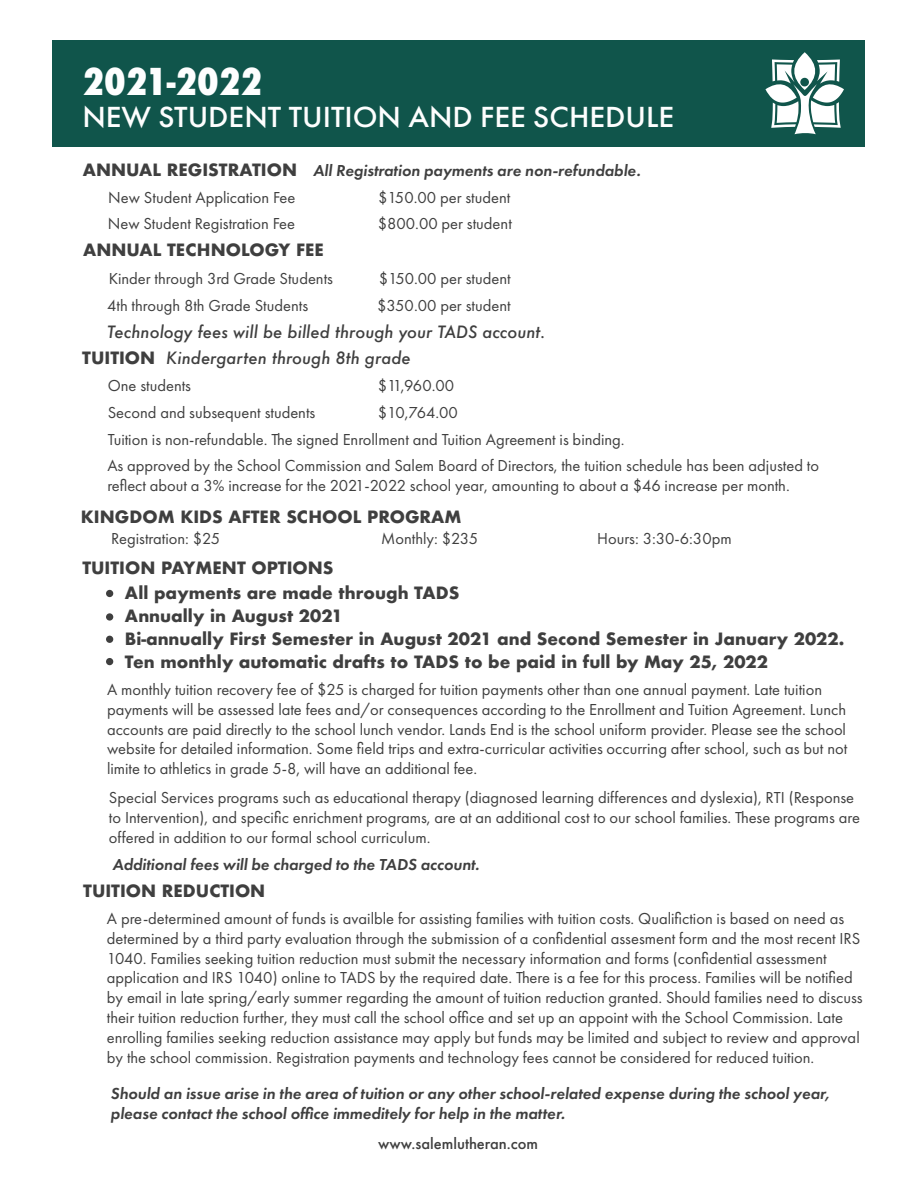
<style>
.page{position:relative;width:918px;height:1188px;background:#fff}
.page>*{position:absolute;margin:0;border:0;box-sizing:border-box;transform-origin:0 0}
.t1{font:800 condensed 36px "Futura";color:#fdfefe}
.t2{font:500 30.3px "Futura PT";color:#fdfefe;scale:1.04 1}
.t3{font:16.5px/19.8px "Futura PT";color:#3f3f3f}
.t4{font:italic 600 16.5px/26.1px "Futura PT";color:#3f3f3f}
.t5{font:700 16.5px/22.8px "Futura";color:#3f3f3f}
.t6{font:italic 500 16.5px "Futura";color:#3f3f3f}
.t7{font:500 16.5px "Futura PT";color:#3f3f3f}
.s1{font-family:"Futura";font-weight:700;font-style:normal}
.s2{font-weight:400;font-style:normal}
</style>
<div class="page">
<div style="left:53px;top:40px;width:811px;height:106px;background:#10554b"></div>
<div style="left:106px;top:590px;width:7px;height:7px;background:#3f3f3f;border-radius:50%"></div>
<div style="left:106px;top:613px;width:7px;height:8px;background:#3f3f3f;border-radius:50%"></div>
<div style="left:106px;top:636px;width:7px;height:7px;background:#3f3f3f;border-radius:50%"></div>
<div style="left:106px;top:658px;width:7px;height:7px;background:#3f3f3f;border-radius:50%"></div>
<svg style="left:765px;top:52px;width:79px;height:82px"></svg>
<h1 class="t1" style="left:82px;top:58px;width:181px">2021-2022</h1>
<h2 class="t2" style="left:82px;top:99px;width:571px">NEW STUDENT TUITION AND FEE SCHEDULE</h2>
<p class="t4" style="left:108px;top:157px;width:534px;text-indent:-25px"><span class="s1">ANNUAL REGISTRATION</span> All Registration payments are non-refundable.<br><span class="s2">New Student Application Fee</span></p>
<p class="t3" style="left:378px;top:187px;width:134px">$150.00 per student</p>
<p class="t3" style="left:108px;top:213px;width:189px">New Student Registration Fee</p>
<p class="t3" style="left:378px;top:213px;width:136px">$800.00 per student</p>
<p class="t5" style="left:83px;top:238px;width:242px">ANNUAL TECHNOLOGY FEE</p>
<p class="t3" style="left:109px;top:268px;width:226px">Kinder through 3rd Grade Students</p>
<p class="t3" style="left:379px;top:268px;width:134px">$150.00 per student</p>
<p class="t3" style="left:107px;top:296px;width:203px">4th through 8th Grade Students</p>
<p class="t3" style="left:377px;top:296px;width:135px">$350.00 per student</p>
<p class="t6" style="left:107px;top:321px;width:440px">Technology fees will be billed through your TADS account.</p>
<p class="t5" style="left:82px;top:347px;width:75px">TUITION</p>
<p class="t3" style="left:108px;top:375px;width:85px">One students</p>
<p class="t3" style="left:378px;top:375px;width:78px">$11,960.00</p>
<p class="t3" style="left:108px;top:403px;width:209px">Second and subsequent students</p>
<p class="t3" style="left:378px;top:403px;width:82px">$10,764.00</p>
<p class="t6" style="left:166px;top:347px;width:246px">Kindergarten through 8th grade</p>
<p class="t3" style="left:108px;top:430px;width:518px">Tuition is non-refundable. The signed Enrollment and Tuition Agreement is binding.</p>
<p class="t3" style="left:107px;top:456px;width:713px">As approved by the School Commission and Salem Board of Directors, the tuition schedule has been adjusted to reflect about a 3% increase for the 2021-2022 school year, amounting to about a $46 increase per month.</p>
<p class="t5" style="left:81px;top:506px;width:382px">KINGDOM KIDS AFTER SCHOOL PROGRAM</p>
<p class="t3" style="left:111px;top:529px;width:111px">Registration: $25</p>
<p class="t3" style="left:381px;top:529px;width:98px">Monthly: $235</p>
<p class="t3" style="left:597px;top:529px;width:136px">Hours: 3:30-6:30pm</p>
<p class="t5" style="left:125px;top:555px;width:336px;line-height:25.3px;text-indent:-43px">TUITION PAYMENT OPTIONS<br>All payments are made through TADS</p>
<p class="t5" style="left:125px;top:604px;width:721px">Annually in August 2021<br>Bi-annually First Semester in August 2021 and Second Semester in January 2022.<br>Ten monthly automatic drafts to TADS to be paid in full by May 25, 2022</p>
<p class="t3" style="left:107px;top:680px;width:742px">A monthly tuition recovery fee of $25 is charged for tuition payments other than one annual payment. Late tuition payments will be assessed late fees and/or consequences according to the Enrollment and Tuition Agreement. Lunch accounts are paid directly to the school lunch vendor. Lands End is the school uniform provider. Please see the school website for detailed information. Some field trips and extra-curricular activities occurring after school, such as but not limite to athletics in grade 5-8, will have an additional fee.</p>
<p class="t3" style="left:109px;top:788px;width:752px">Special Services programs such as educational therapy (diagnosed learning differences and dyslexia), RTI (Response to Intervention), and specific enrichment programs, are at an additional cost to our school families. These programs are offered in addition to our formal school curriculum.</p>
<p class="t4" style="left:112px;top:851px;width:369px">Additional fees will be charged to the TADS account.</p>
<p class="t3" style="left:107px;top:909px;width:757px">A pre-determined amount of funds is availble for assisting families with tuition costs. Qualifiction is based on need as determined by a third party evaluation through the submission of a confidential assesment form and the most recent IRS 1040. Families seeking tuition reduction must submit the necessary information and forms (confidential assessment application and IRS 1040) online to TADS by the required date. There is a fee for this process. Families will be notified by email in late spring/early summer regarding the amount of tuition reduction granted. Should families need to discuss their tuition reduction further, they must call the school office and set up an appoint with the School Commission. Late enrolling families seeking reduction assistance may apply but funds may be limited and subject to review and approval by the school commission. Registration payments and technology fees cannot be considered for reduced tuition.</p>
<p class="t5" style="left:83px;top:879px;width:184px">TUITION REDUCTION</p>
<p class="t4" style="left:111px;top:1083px;width:720px;line-height:19.8px">Should an issue arise in the area of tuition or any other school-related expense during the school year, please contact the school office immeditely for help in the matter.</p>
<p class="t7" style="left:378px;top:1134px;width:161px">www.salemlutheran.com</p>
</div>
